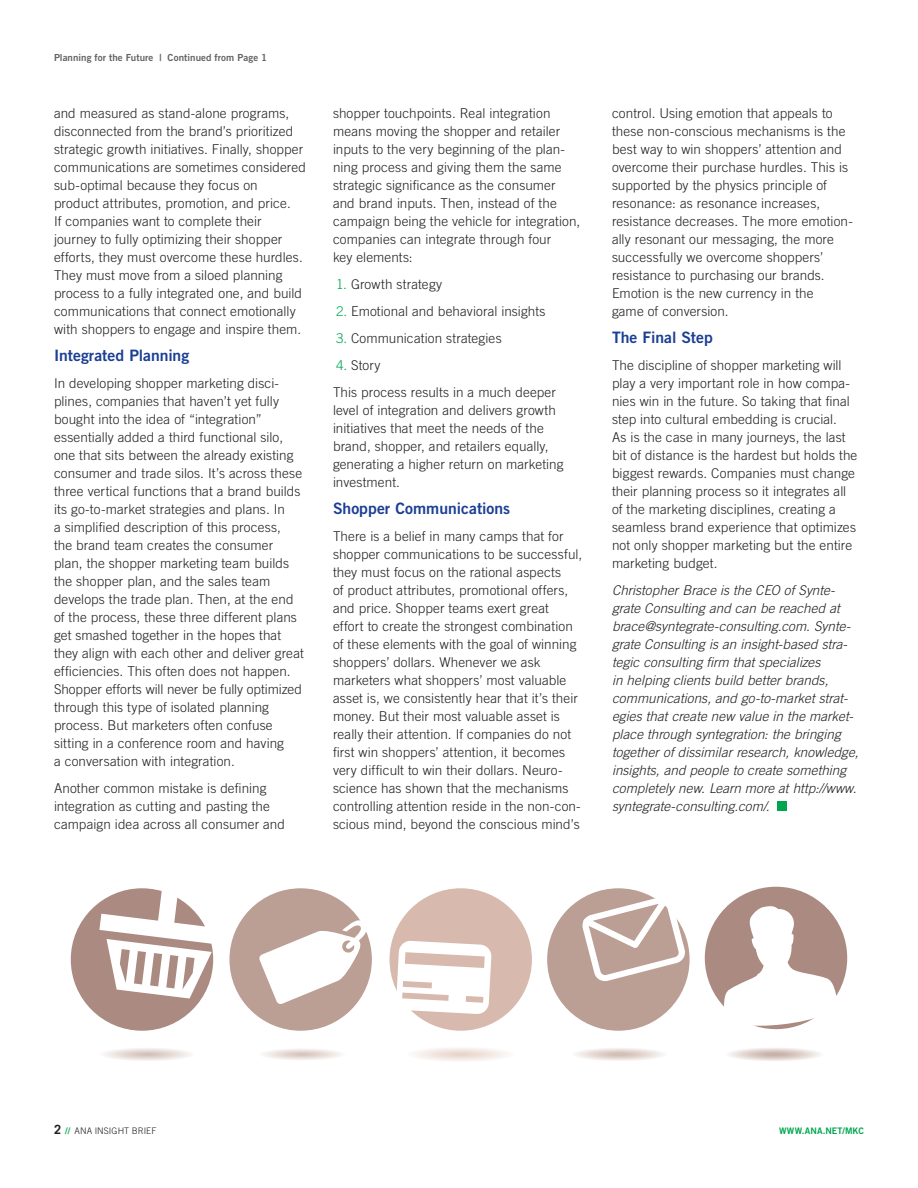
<style>
.page{position:relative;width:918px;height:1188px;background:#fff}
.page>*{position:absolute;margin:0;border:0;box-sizing:border-box;transform-origin:0 0}
.II_-_Body_Copy{font:15.75px "Trade Gothic LT Std Bd 2";color:#1b3f94}
.II_-_Body_Copy-2{font:300 13.5px/18px "Trade Gothic LT Std";letter-spacing:.005em;color:#231f20}
.II_-_Body_Copy-3{font:italic 300 13.5px/18px "Trade Gothic LT Std";letter-spacing:.005em;color:#231f20}
.Continued_from{font:9.75px "Trade Gothic LT Std Bd 2";letter-spacing:.01em;color:#636366}
.t1{font:300 9px "Trade Gothic LT Std";letter-spacing:.01em;color:#231f20}
.t2{font:9px "Trade Gothic LT Std Bd 2";letter-spacing:.01em;color:#00a54f}
.s1{color:#00a54f}
.s2{font-weight:700;font-size:12.75px}
.s3{font-family:"Trade Gothic LT Std Bd Cn 20";font-weight:400;color:#00a54f}
</style>
<div class="page">
<div style="left:777px;top:801px;width:10px;height:10px;background:#00a54f"></div>
<svg style="left:104px;top:1048px;width:86px;height:13px"></svg>
<svg style="left:264px;top:1049px;width:77px;height:11px"></svg>
<svg style="left:415px;top:1048px;width:91px;height:13px"></svg>
<svg style="left:576px;top:1048px;width:87px;height:13px"></svg>
<svg style="left:729px;top:1048px;width:91px;height:13px"></svg>
<div style="left:71px;top:888px;width:142px;height:143px;background:#ab8a81;border-radius:50%"></div>
<div style="left:229px;top:888px;width:143px;height:143px;background:#bb9e94;border-radius:50%"></div>
<div style="left:390px;top:888px;width:142px;height:143px;background:#d7baad;border-radius:50%"></div>
<div style="left:547px;top:888px;width:143px;height:143px;background:#bb9e94;border-radius:50%"></div>
<div style="left:705px;top:887px;width:142px;height:142px;background:#ab8a81;border-radius:50%"></div>
<svg style="left:99px;top:888px;width:115px;height:111px"></svg>
<svg style="left:259px;top:919px;width:109px;height:86px"></svg>
<svg style="left:396px;top:941px;width:95px;height:73px"></svg>
<svg style="left:582px;top:897px;width:103px;height:84px"></svg>
<svg style="left:723px;top:906px;width:116px;height:122px"></svg>
<p class="Continued_from" style="left:54px;top:52px;width:215px">Planning for the Future | Continued from Page 1</p>
<p class="II_-_Body_Copy-2" style="left:54px;top:104px;width:254px">and measured as stand-alone programs, disconnected from the brand’s prioritized strategic growth initiatives. Finally, shopper communications are sometimes considered sub-optimal because they focus on product attributes, promotion, and price.<br>If companies want to complete their journey to fully optimizing their shopper efforts, they must overcome these hurdles.<br>They must move from a siloed planning process to a fully integrated one, and build communications that connect emotionally with shoppers to engage and inspire them.</p>
<p class="II_-_Body_Copy" style="left:54px;top:345px;width:137px">Integrated Planning</p>
<p class="II_-_Body_Copy-2" style="left:54px;top:374px;width:251px">In developing shopper marketing disci&shy;plines, companies that haven’t yet fully bought into the idea of “integration” essentially added a third functional silo, one that sits between the already existing consumer and trade silos. It’s across these three vertical functions that a brand builds its go-to-market strategies and plans. In<br>a simplified description of this process,<br>the brand team creates the consumer plan, the shopper marketing team builds the shopper plan, and the sales team develops the trade plan. Then, at the end of the process, these three different plans get smashed together in the hopes that they align with each other and deliver great efficiencies. This often does not happen.<br>Shopper efforts will never be fully optimized through this type of isolated planning process. But marketers often confuse sitting in a conference room and having<br>a conversation with integration.</p>
<p class="II_-_Body_Copy-2" style="left:54px;top:779px;width:233px">Another common mistake is defining integration as cutting and pasting the campaign idea across all consumer and</p>
<p class="II_-_Body_Copy-2" style="left:333px;top:104px;width:249px">shopper touchpoints. Real integration means moving the shopper and retailer inputs to the very beginning of the plan&shy;ning process and giving them the same strategic significance as the consumer and brand inputs. Then, instead of the campaign being the vehicle for integration, companies can integrate through four<br>key elements:</p>
<p class="II_-_Body_Copy-2" style="left:336px;top:275px;width:108px"><span class="s1">1.</span> Growth strategy</p>
<p class="II_-_Body_Copy-2" style="left:336px;top:302px;width:211px"><span class="s1">2.</span> Emotional and behavioral insights</p>
<p class="II_-_Body_Copy-2" style="left:336px;top:329px;width:167px"><span class="s1">3.</span> Communication strategies</p>
<p class="II_-_Body_Copy-2" style="left:336px;top:356px;width:46px"><span class="s1">4.</span> Story</p>
<p class="II_-_Body_Copy-2" style="left:333px;top:383px;width:232px">This process results in a much deeper level of integration and delivers growth initiatives that meet the needs of the brand, shopper, and retailers equally, generating a higher return on marketing investment.</p>
<p class="II_-_Body_Copy" style="left:333px;top:498px;width:179px">Shopper Communications</p>
<p class="II_-_Body_Copy-2" style="left:333px;top:527px;width:251px">There is a belief in many camps that for shopper communications to be successful, they must focus on the rational aspects<br>of product attributes, promotional offers, and price. Shopper teams exert great effort to create the strongest combination of these elements with the goal of winning shoppers’ dollars. Whenever we ask marketers what shoppers’ most valuable asset is, we consistently hear that it’s their money. But their most valuable asset is really their attention. If companies do not first win shoppers’ attention, it becomes very difficult to win their dollars. Neuro&shy;science has shown that the mechanisms controlling attention reside in the non-con&shy;scious mind, beyond the conscious mind’s</p>
<p class="II_-_Body_Copy-2" style="left:612px;top:104px;width:242px">control. Using emotion that appeals to these non-conscious mechanisms is the best way to win shoppers’ attention and overcome their purchase hurdles. This is supported by the physics principle of resonance: as resonance increases, resistance decreases. The more emotion&shy;ally resonant our messaging, the more successfully we overcome shoppers’ resistance to purchasing our brands.<br>Emotion is the new currency in the<br>game of conversion.</p>
<p class="II_-_Body_Copy" style="left:612px;top:327px;width:102px">The Final Step</p>
<p class="II_-_Body_Copy-2" style="left:612px;top:356px;width:247px">The discipline of shopper marketing will play a very important role in how compa&shy;nies win in the future. So taking that final step into cultural embedding is crucial.<br>As is the case in many journeys, the last bit of distance is the hardest but holds the biggest rewards. Companies must change their planning process so it integrates all of the marketing disciplines, creating a seamless brand experience that optimizes not only shopper marketing but the entire marketing budget.</p>
<p class="II_-_Body_Copy-3" style="left:612px;top:581px;width:248px">Christopher Brace is the CEO of Synte&shy;grate Consulting and can be reached at brace@syntegrate-consulting.com. Synte&shy;grate Consulting is an insight-based stra&shy;tegic consulting firm that specializes<br>in helping clients build better brands, communications, and go-to-market strat&shy;egies that create new value in the market&shy;place through syntegration: the bringing together of dissimilar research, knowledge, insights, and people to create something completely new. Learn more at http://www. syntegrate-consulting.com/.</p>
<p class="t1" style="left:54px;top:1125px;width:104px"><span class="s2">2</span> <span class="s3">//</span> ANA INSIGHT BRIEF</p>
<p class="t2" style="left:779px;top:1125px;width:86px">WWW.ANA.NET/MKC</p>
</div>
